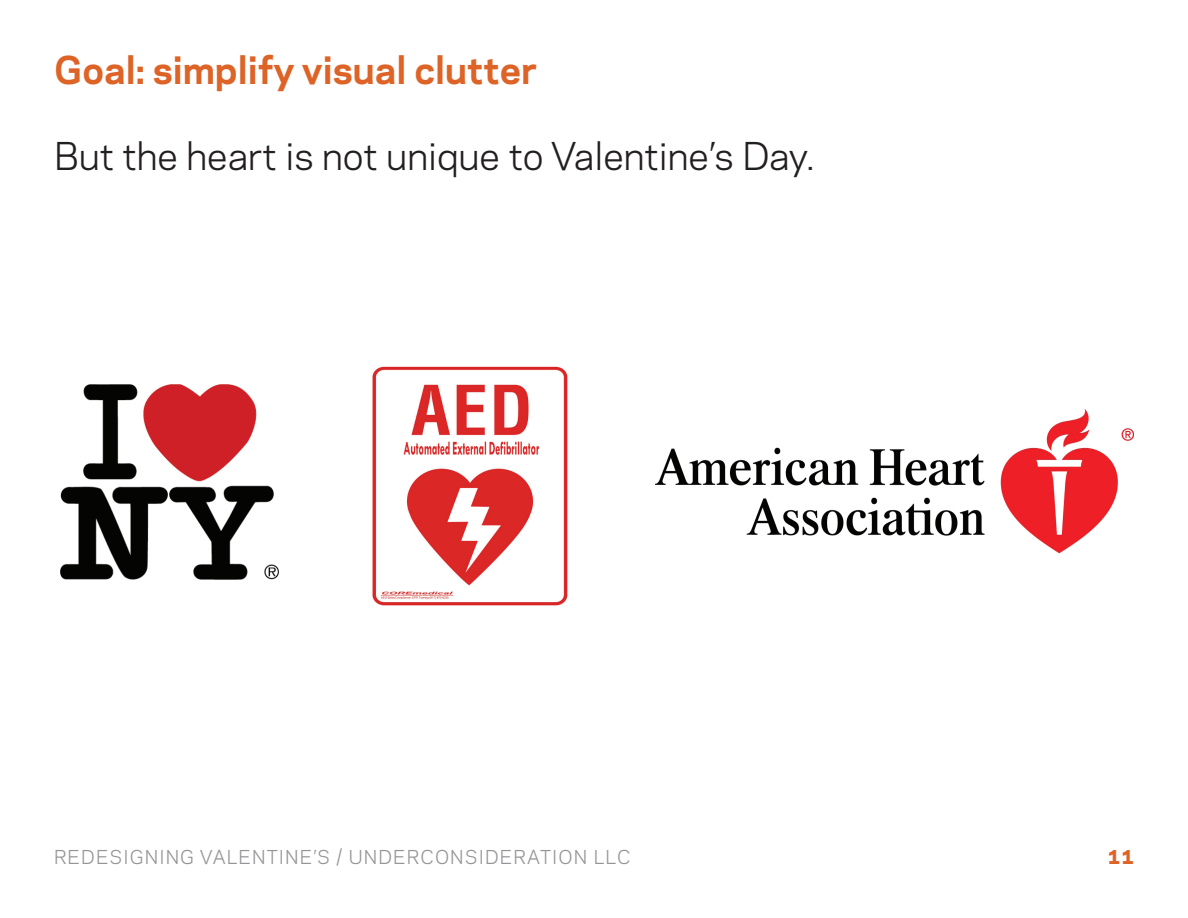
<style>
.page{position:relative;width:1188px;height:918px;background:#fff}
.page>*{position:absolute;margin:0;border:0;box-sizing:border-box;transform-origin:0 0}
.t1{font:36px "Galaxie Polaris";color:#231f20}
.t2{font:700 36px "Galaxie Polaris";color:#dd6327}
.t3{font:18px "Galaxie Polaris";letter-spacing:.06em;color:#939598}
.t4{font:800 18px "Galaxie Polaris";color:#dd6327}
</style>
<div class="page">
<img style="left:60px;top:384px;width:219px;height:196px">
<img style="left:372px;top:366px;width:196px;height:240px">
<img style="left:655px;top:410px;width:479px;height:144px">
<h1 class="t2" style="left:54px;top:44px;width:485px">Goal: simplify visual clutter</h1>
<h1 class="t1" style="left:54px;top:129px;width:762px">But the heart is not unique to Valentine’s Day.</h1>
<p class="t3" style="left:54px;top:844px;width:117px">REDESIGNing</p>
<p class="t3" style="left:200px;top:844px;width:407px">VALENTINE’S / UNDERCONSIDERATION llc</p>
<p class="t4" style="left:1108px;top:844px;width:28px">11</p>
</div>
